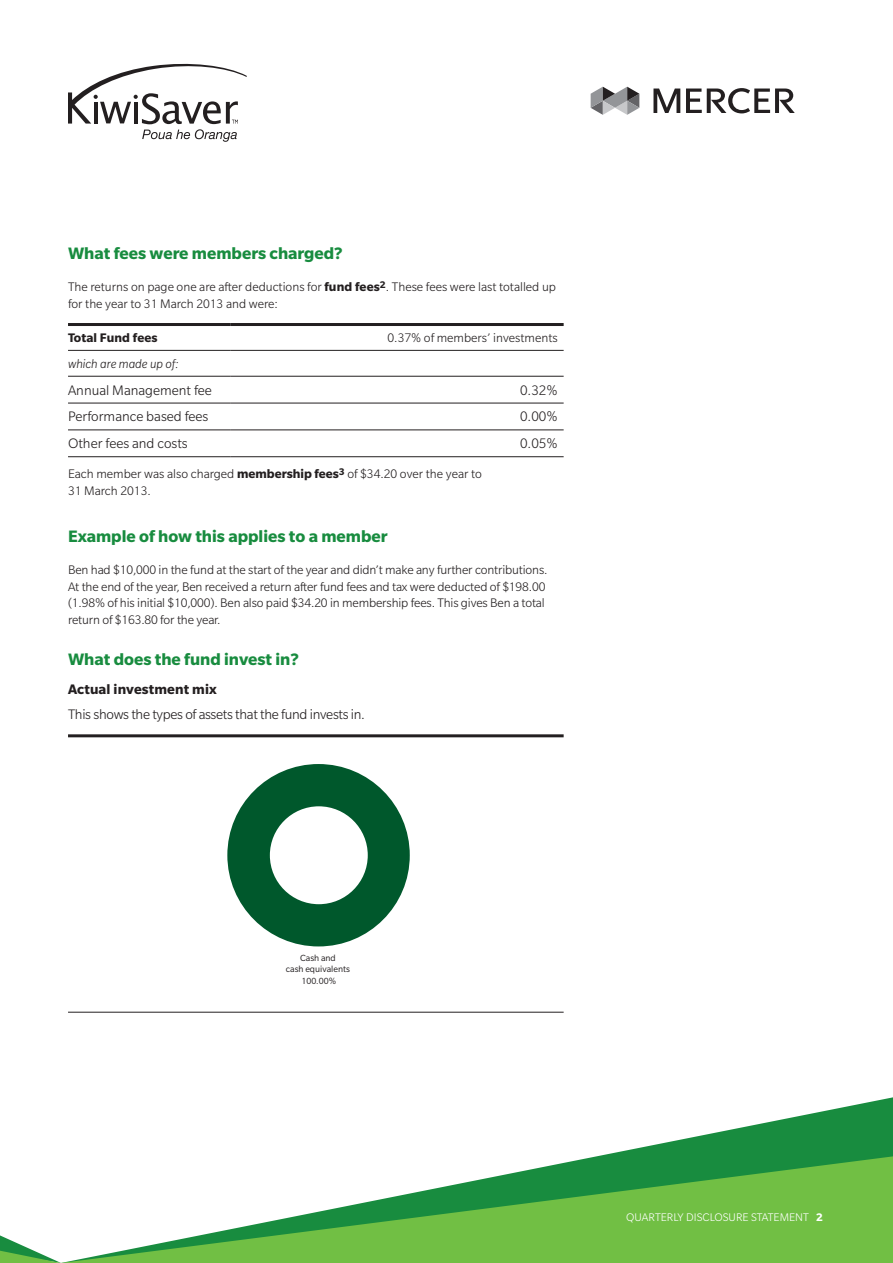
<style>
.page{position:relative;width:893px;height:1263px;background:#fff}
.page>*{position:absolute;margin:0;border:0;box-sizing:border-box;transform-origin:0 0}
.t1{font:700 18px "Slate Pro";color:#188c3f}
.t2{font:300 15px "Slate Pro";color:#231f20}
.t3{font:300 15px "Slate Pro";letter-spacing:-.02em;color:#231f20}
.t4{font:700 15px "Slate Pro";letter-spacing:.01em;color:#231f20}
.t5{font:300 13.5px/16.5px "Slate Pro";letter-spacing:-.01em;color:#231f20}
.t6{font:italic 300 13.5px "Slate Pro";color:#231f20}
.t7{font:700 13.5px "Slate Pro";letter-spacing:.01em;color:#231f20}
.t8{font:300 12px "Slate Pro";color:#fff}
.t9{font:9.75px/11.7px "Slate Pro";color:#231f20;text-align:center}
.s1{font-weight:700}
</style>
<div class="page">
<svg style="left:604px;top:1097px;width:289px;height:58px"></svg>
<svg style="left:61px;top:1155px;width:832px;height:108px;fill:#71bf44"></svg>
<svg style="left:0;top:1235px;width:61px;height:28px"></svg>
<svg style="left:591px;top:87px;width:48px;height:28px"></svg>
<svg style="left:686px;top:88px;width:109px;height:25px"></svg>
<svg style="left:653px;top:89px;width:27px;height:24px"></svg>
<svg style="left:68px;top:63px;width:179px;height:79px"></svg>
<hr style="left:68px;top:323px;width:163px;height:3px;background:#231f20">
<hr style="left:231px;top:323px;width:333px;height:3px;background:#231f20">
<hr style="left:68px;top:350px;width:163px;height:1px;background:#231f20">
<hr style="left:231px;top:350px;width:333px;height:1px;background:#231f20">
<hr style="left:68px;top:376px;width:163px;height:1px;background:#231f20">
<hr style="left:231px;top:376px;width:333px;height:1px;background:#231f20">
<hr style="left:68px;top:403px;width:163px;height:1px;background:#231f20">
<hr style="left:231px;top:403px;width:333px;height:1px;background:#231f20">
<hr style="left:68px;top:429px;width:163px;height:1px;background:#231f20">
<hr style="left:231px;top:429px;width:333px;height:1px;background:#231f20">
<hr style="left:68px;top:456px;width:163px;height:1px;background:#231f20">
<hr style="left:231px;top:456px;width:333px;height:1px;background:#231f20">
<hr style="left:68px;top:1012px;width:496px;height:1px;background:#231f20">
<hr style="left:68px;top:734px;width:496px;height:3px;background:#231f20">
<div style="left:227px;top:764px;width:183px;height:182px;background:#00582c;border-radius:91px"></div>
<div style="left:270px;top:806px;width:98px;height:98px;background:#fff;border-radius:50%"></div>
<h1 class="t1" style="left:68px;top:243px;width:276px">What fees were members charged?</h1>
<p class="t5" style="left:68px;top:278px;width:490px">The returns on page one are after deductions for <span class="s1">fund fees</span><sup>2</sup>. These fees were last totalled up for the year to 31 March 2013 and were:</p>
<p class="t7" style="left:68px;top:330px;width:91px">Total Fund fees</p>
<p class="t5" style="left:388px;top:329px;width:172px">0.37% of members’ investments</p>
<p class="t6" style="left:68px;top:356px;width:112px">which are made up of:</p>
<p class="t2" style="left:68px;top:382px;width:145px">Annual Management fee</p>
<p class="t2" style="left:520px;top:382px;width:39px">0.32%</p>
<p class="t2" style="left:68px;top:409px;width:142px">Performance based fees</p>
<p class="t2" style="left:520px;top:409px;width:39px">0.00%</p>
<p class="t2" style="left:68px;top:436px;width:121px">Other fees and costs</p>
<p class="t2" style="left:520px;top:436px;width:39px">0.05%</p>
<p class="t5" style="left:68px;top:466px;width:415px">Each member was also charged <span class="s1">membership fees</span><sup>3</sup> of $34.20 over the year to<br>31 March 2013.</p>
<h1 class="t1" style="left:68px;top:527px;width:321px">Example of how this applies to a member</h1>
<p class="t5" style="left:68px;top:562px;width:481px">Ben had $10,000 in the fund at the start of the year and didn’t make any further contributions.<br>At the end of the year, Ben received a return after fund fees and tax were deducted of $198.00 (1.98% of his initial $10,000). Ben also paid $34.20 in membership fees. This gives Ben a total return of $163.80 for the year.</p>
<h1 class="t1" style="left:68px;top:649px;width:232px">What does the fund invest in?</h1>
<p class="t4" style="left:68px;top:681px;width:150px">Actual investment mix</p>
<p class="t3" style="left:68px;top:706px;width:298px">This shows the types of assets that the fund invests in.</p>
<p class="t9" style="left:286px;top:952px;width:66px">Cash and<br>cash equivalents<br>100.00%</p>
<p class="t8" style="left:626px;top:1211px;width:198px">QUARTERLY DISCLOSURE STATEMENT <span class="s1">2</span></p>
</div>
